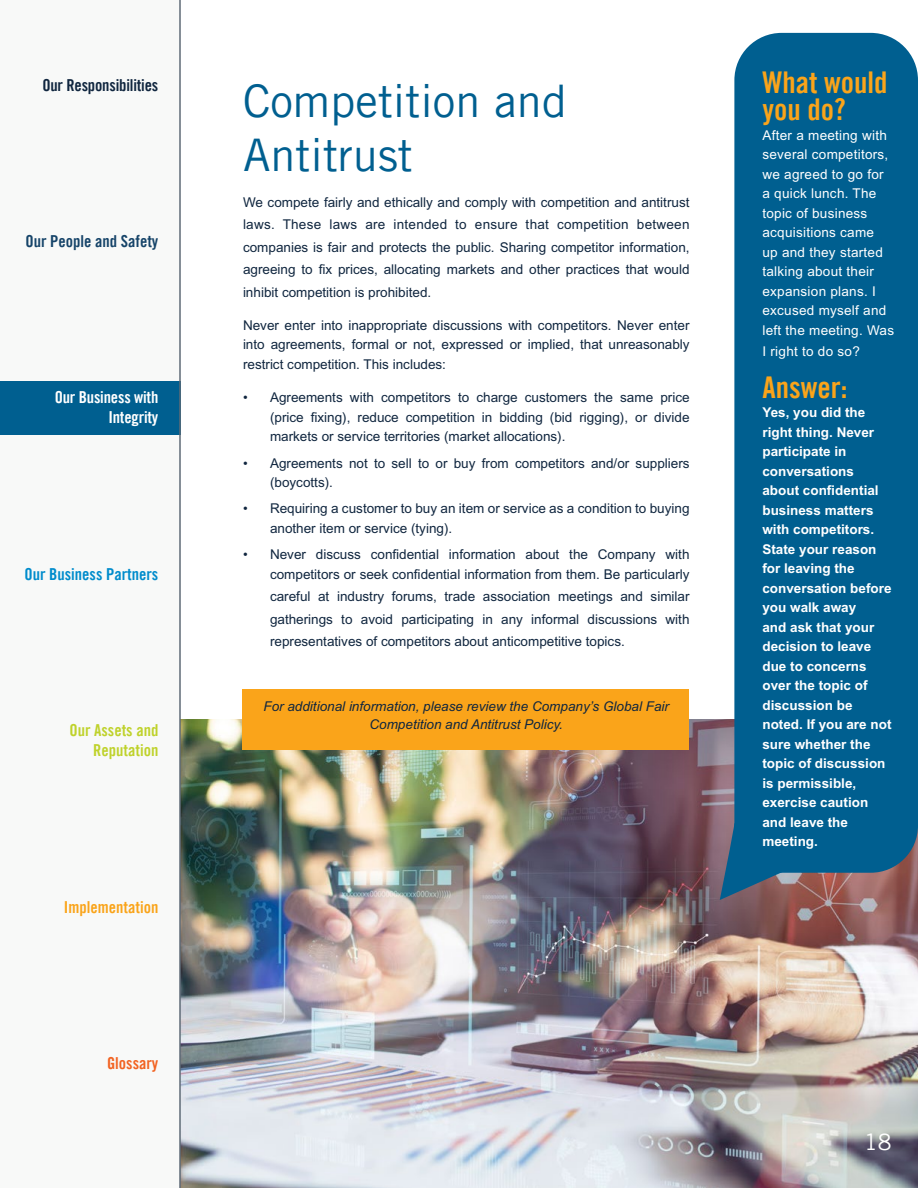
<style>
.page{position:relative;width:918px;height:1188px;background:#fff}
.page>*{position:absolute;margin:0;border:0;box-sizing:border-box;transform-origin:0 0}
.t1{font:45px/54px "Trade Gothic LT Pro";color:#005f90}
.t2{font:30px/27px "Trade Gothic LT Pro Bd Cn 20";color:#faa41a}
.t3{font:22.5px "Trade Gothic LT Pro";color:#fff}
.t4{font:16.5px/19.5px "Trade Gothic LT Pro Bd Cn 20";letter-spacing:-.01em;color:#fff;text-align:right}
.t5{font:16.5px/19.5px "Trade Gothic LT Pro Bd Cn 20";color:#bfd22b;text-align:right}
.t6{font:16.5px "Trade Gothic LT Pro Bd Cn 20";letter-spacing:-.01em;color:#10263f}
.t7{font:16.5px "Trade Gothic LT Pro Bd Cn 20";color:#008ccc}
.t8{font:16.5px "Trade Gothic LT Pro Bd Cn 20";color:#164469}
.t9{font:16.5px "Trade Gothic LT Pro Bd Cn 20";color:#faa41a}
.t10{font:16.5px "Trade Gothic LT Pro Bd Cn 20";color:#f26322}
.t11{font:13.5px/19.5px "Arial MT Std";color:#10263f;text-align:justify}
.t12{font:700 13.5px/19.5px "Arial MT Std";color:#fff}
.t13{font:13.5px/19.5px "Arial MT Std";letter-spacing:.02em;color:#fff}
.t14{font:italic 13.5px/18px "Arial MT Std";color:#10263f;text-align:center}
</style>
<div class="page">
<div style="left:0;top:0;width:179px;height:1188px;background:#f8f9f8"></div>
<div style="left:0;top:381px;width:180px;height:54px;background:#005f90"></div>
<img style="left:181px;top:719px;width:737px;height:469px">
<div style="left:734px;top:33px;width:184px;height:840px;background:#005f90;border-radius:47px"></div>
<svg style="left:720px;top:823px;width:71px;height:77px"></svg>
<div style="left:243px;top:689px;width:446px;height:60px;background:#faa41a"></div>
<hr style="left:179px;top:0;width:2px;height:1188px;background:#5d6a76">
<p class="t6" style="left:42px;top:75px;width:117px">Our Responsibilities</p>
<p class="t8" style="left:26px;top:231px;width:134px">Our People and Safety</p>
<p class="t4" style="left:55px;top:387px;width:105px">Our Business with<br>Integrity</p>
<p class="t7" style="left:25px;top:564px;width:135px">Our Business Partners</p>
<p class="t5" style="left:69px;top:720px;width:90px">Our Assets and<br>Reputation</p>
<p class="t9" style="left:64px;top:897px;width:96px">Implementation</p>
<p class="t10" style="left:107px;top:1053px;width:53px">Glossary</p>
<h1 class="t1" style="left:243px;top:73px;width:325px">Competition and<br>Antitrust</h1>
<p class="t11" style="left:243px;top:191px;width:448px;line-height:22.5px">We compete fairly and ethically and comply with competition and antitrust laws. These laws are intended to ensure that competition between companies is fair and protects the public. Sharing competitor information, agreeing to fix prices, allocating markets and other practices that would inhibit competition is prohibited.</p>
<p class="t11" style="left:243px;top:315px;width:448px">Never enter into inappropriate discussions with competitors. Never enter into agreements, formal or not, expressed or implied, that unreasonably restrict competition. This includes:</p>
<p class="t11" style="left:270px;top:388px;width:421px;text-indent:-27px">• Agreements with competitors to charge customers the same price (price fixing), reduce competition in bidding (bid rigging), or divide markets or service territories (market allocations).</p>
<p class="t11" style="left:270px;top:453px;width:421px;text-indent:-27px">• Agreements not to sell to or buy from competitors and/or suppliers (boycotts).</p>
<p class="t11" style="left:270px;top:499px;width:421px;text-indent:-27px">• Requiring a customer to buy an item or service as a condition to buying another item or service (tying).</p>
<p class="t11" style="left:243px;top:545px;width:448px;text-align:right">• Never discuss confidential information about the Company with competitors or seek confidential information from them. Be particularly</p>
<p class="t11" style="left:270px;top:585px;width:421px;line-height:22.5px">careful at industry forums, trade association meetings and similar gatherings to avoid participating in any informal discussions with representatives of competitors about anticompetitive topics.</p>
<p class="t14" style="left:263px;top:698px;width:407px">For additional information, please review the Company’s Global Fair<br>Competition and Antitrust Policy.</p>
<h2 class="t2" style="left:762px;top:69px;width:126px">What would you do?</h2>
<p class="t13" style="left:762px;top:125px;width:133px">After a meeting with several competitors, we agreed to go for a quick lunch. The topic of business acquisitions came<br>up and they started talking about their expansion plans. I excused myself and left the meeting. Was</p>
<p class="t13" style="left:762px;top:341px;width:99px">I right to do so?</p>
<h2 class="t2" style="left:762px;top:373px;width:86px">Answer:</h2>
<p class="t12" style="left:762px;top:403px;width:131px">Yes, you did the right thing. Never participate in conversations about confidential business matters with competitors.<br>State your reason for leaving the conversation before you walk away<br>and ask that your decision to leave due to concerns over the topic of discussion be noted. If you are not sure whether the topic of discussion is permissible, exercise caution and leave the meeting.</p>
<h3 class="t3" style="left:864px;top:1129px;width:29px">18</h3>
</div>
